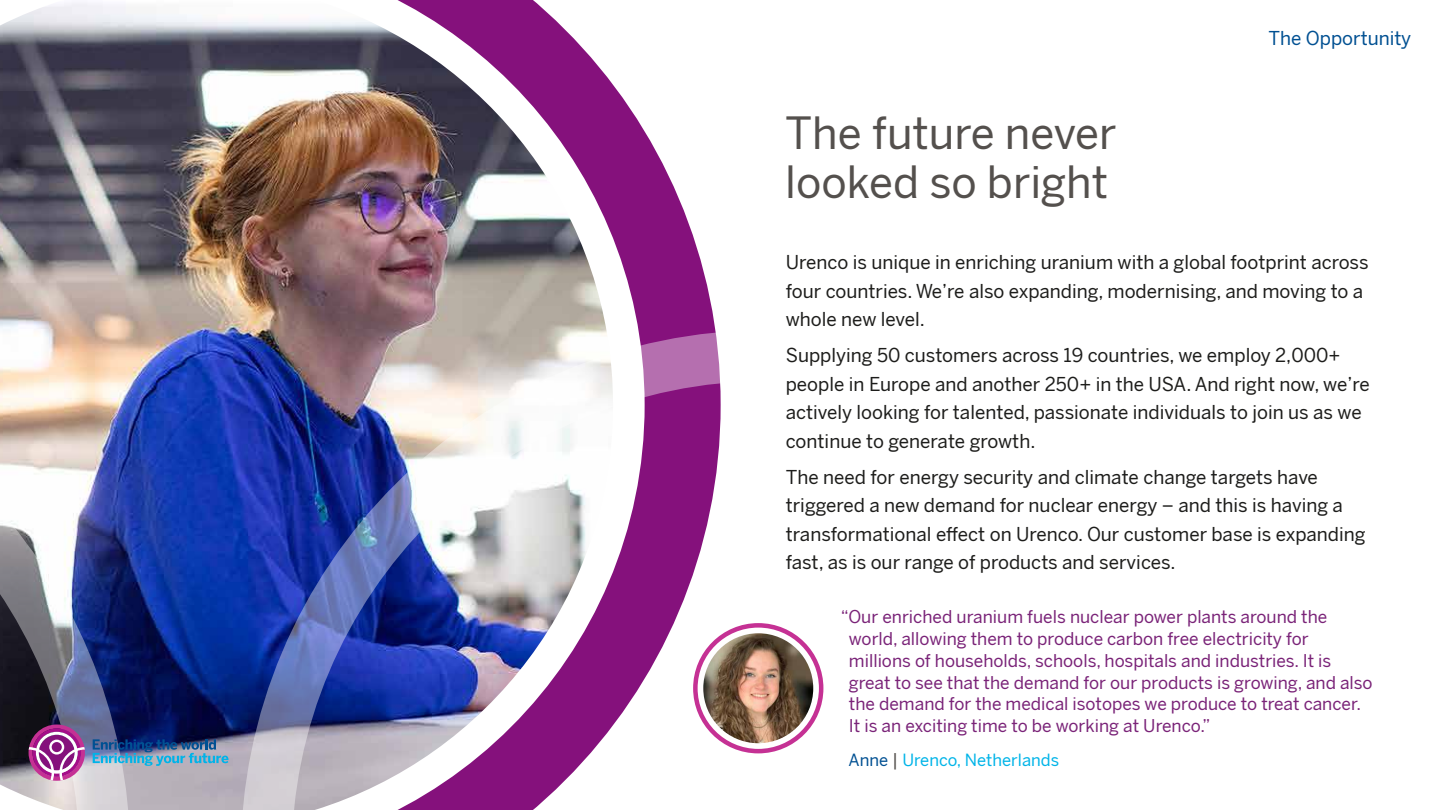
<style>
.page{position:relative;width:1440px;height:810px;background:#fff}
.page>*{position:absolute;margin:0;border:0;box-sizing:border-box;transform-origin:0 0}
.t1{font:43.5px/48.8px "Benton Sans";color:#54504d}
.t2{font:18.75px/28.5px "Benton Sans";color:#1d1d1b}
.t3{font:18.75px "Benton Sans";color:#005092}
.t4{font:17.25px/21.8px "Benton Sans";color:#7a2378}
.t5{font:16.5px "Benton Sans";color:#00b4e8}
.s1{color:#005092}
.s2{font-size:17.25px;color:#54504d}
</style>
<div class="page">
<svg style="left:613px;top:85px;width:103px;height:245px;fill:#85117c"></svg>
<img style="left:0;top:0;width:613px;height:810px">
<img style="left:241px;top:330px;width:480px;height:480px">
<img style="left:0;top:330px;width:130px;height:480px">
<img style="left:693px;top:623px;width:130px;height:130px">
<img style="left:93px;top:739px;width:136px;height:27px">
<svg style="left:29px;top:725px;width:56px;height:56px;background:#ae62a2"></svg>
<h1 class="t1" style="left:785px;top:106px;width:333px">The future never looked so bright</h1>
<p class="t3" style="left:1268px;top:24px;width:144px">The Opportunity</p>
<p class="t2" style="left:786px;top:247px;width:584px">Urenco is unique in enriching uranium with a global footprint across four countries. We’re also expanding, modernising, and moving to a whole new level.</p>
<p class="t2" style="left:786px;top:340px;width:586px">Supplying 50 customers across 19 countries, we employ 2,000+ people in Europe and another 250+ in the USA. And right now, we’re actively looking for talented, passionate individuals to join us as we continue to generate growth.</p>
<p class="t2" style="left:786px;top:462px;width:581px">The need for energy security and climate change targets have triggered a new demand for nuclear energy – and this is having a transformational effect on Urenco. Our customer base is expanding fast, as is our range of products and services.</p>
<p class="t4" style="left:849px;top:605px;width:525px;text-indent:-8px">“Our enriched uranium fuels nuclear power plants around the world, allowing them to produce carbon free electricity for millions of households, schools, hospitals and industries. It is great to see that the demand for our products is growing, and also the demand for the medical isotopes we produce to treat cancer.<br>It is an exciting time to be working at Urenco.”</p>
<p class="t5" style="left:849px;top:748px;width:212px"><span class="s1">Anne</span> <span class="s2">|</span> Urenco, Netherlands</p>
</div>
